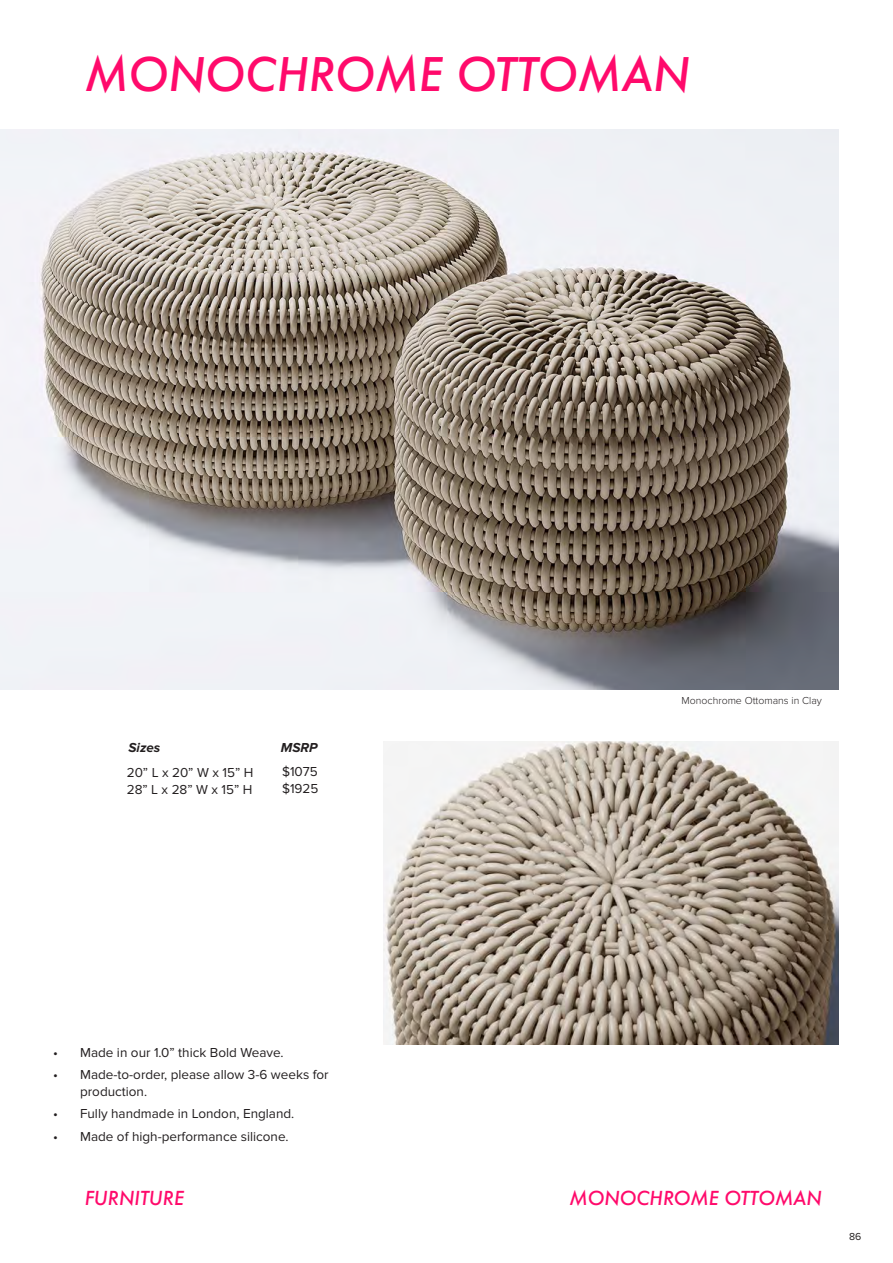
<style>
.page{position:relative;width:893px;height:1263px;background:#fff}
.page>*{position:absolute;margin:0;border:0;box-sizing:border-box;transform-origin:0 0}
.t1{font:italic 500 45px "Futura";color:#ff0a6b}
.t2{font:italic 500 18.75px "Futura";color:#ff0a6b}
.t3{font:13.5px/16.2px "Proxima Nova";color:#231f20}
.t4{font:italic 700 13.5px "Proxima Nova";color:#231f20}
.t5{font:300 10.5px "Proxima Nova";color:#231f20}
.t6{font:10.5px "Proxima Nova";color:#231f20}
</style>
<div class="page">
<img style="left:0;top:129px;width:839px;height:560px">
<img style="left:383px;top:741px;width:456px;height:304px">
<p class="t1" style="left:85px;top:43px;width:607px">MONOCHROME OTTOMAN</p>
<p class="t4" style="left:129px;top:740px;width:33px">Sizes</p>
<p class="t3" style="left:127px;top:765px;width:128px">20” L x 20” W x 15” H</p>
<p class="t3" style="left:127px;top:781px;width:127px">28” L x 28” W x 15” H</p>
<p class="t4" style="left:281px;top:740px;width:38px">MSRP</p>
<p class="t3" style="left:282px;top:764px;width:37px">$1075</p>
<p class="t3" style="left:282px;top:780px;width:38px">$1925</p>
<p class="t5" style="left:682px;top:695px;width:142px">Monochrome Ottomans in Clay</p>
<p class="t3" style="left:53px;top:1044px;width:232px">• Made in our 1.0” thick Bold Weave.</p>
<p class="t3" style="left:80px;top:1067px;width:250px;text-indent:-27px">• Made-to-order, please allow 3-6 weeks for production.</p>
<p class="t3" style="left:53px;top:1106px;width:243px">• Fully handmade in London, England.</p>
<p class="t3" style="left:53px;top:1128px;width:237px">• Made of high-performance silicone.</p>
<p class="t2" style="left:85px;top:1185px;width:101px">FURNITURE</p>
<p class="t2" style="left:570px;top:1185px;width:254px">MONOCHROME OTTOMAN</p>
<p class="t6" style="left:849px;top:1230px;width:14px">86</p>
</div>
